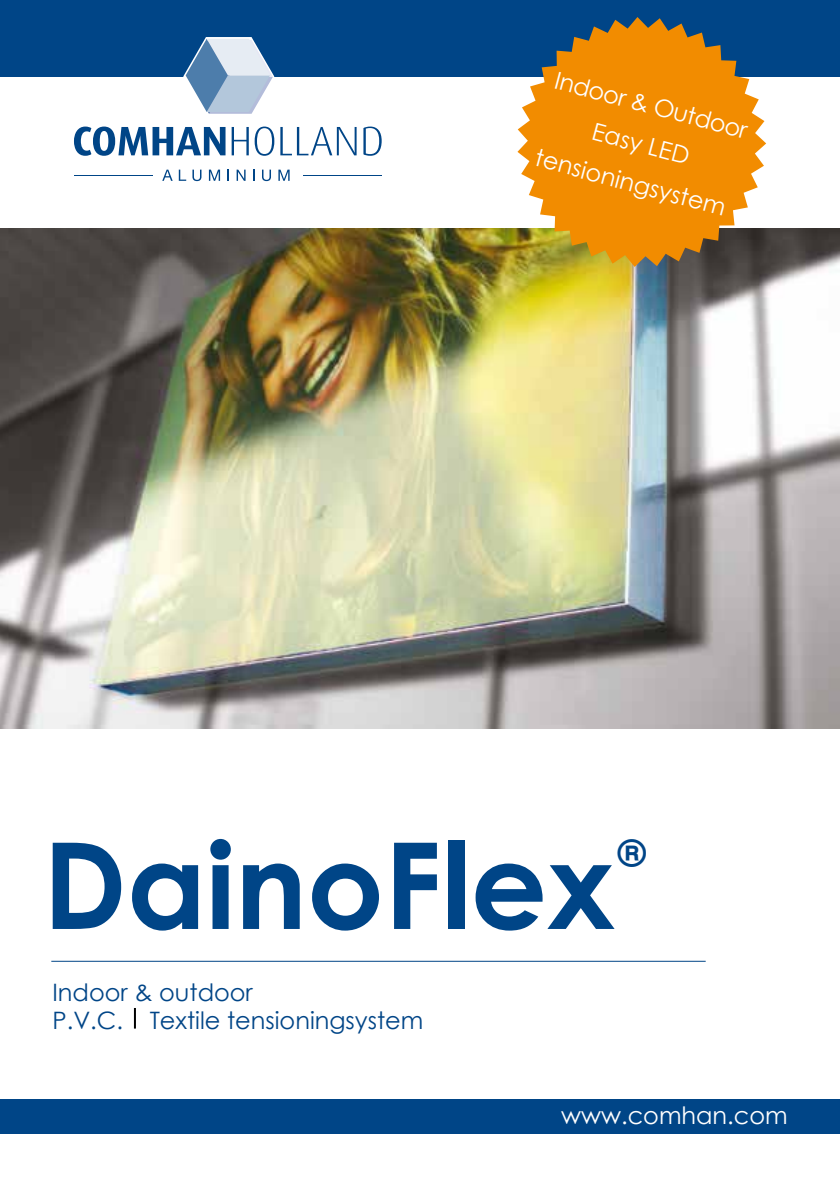
<style>
.page{position:relative;width:840px;height:1191px;background:#fff}
.page>*{position:absolute;margin:0;border:0;box-sizing:border-box;transform-origin:0 0}
.t1{font:700 120px "Century Gothic";color:#004587}
.t2{font:700 38px "Century Gothic";color:#004587}
.t3{font:24px/40px "Century Gothic";color:#fff;text-align:center}
.t4{font:24px/28.8px "Century Gothic";color:#004587}
</style>
<div class="page">
<hr style="left:51px;top:960px;width:654px;height:1px;background:#004587">
<div style="left:0;top:1098px;width:839px;height:35px;background:#004587"></div>
<div style="left:0;top:0;width:839px;height:77px;background:#004587"></div>
<img style="left:0;top:228px;width:839px;height:500px">
<svg style="left:517px;top:17px;width:248px;height:250px;fill:#f28c00"></svg>
<hr style="left:134px;top:1008px;width:2px;height:20px;background:#000">
<svg style="left:74px;top:127px;width:151px;height:29px"></svg>
<svg style="left:231px;top:127px;width:43px;height:29px"></svg>
<svg style="left:280px;top:127px;width:76px;height:28px"></svg>
<svg style="left:363px;top:127px;width:18px;height:29px"></svg>
<svg style="left:162px;top:170px;width:11px;height:11px"></svg>
<svg style="left:179px;top:170px;width:7px;height:11px"></svg>
<svg style="left:192px;top:170px;width:9px;height:11px"></svg>
<svg style="left:209px;top:170px;width:11px;height:11px"></svg>
<svg style="left:227px;top:170px;width:2px;height:11px"></svg>
<svg style="left:236px;top:170px;width:9px;height:11px"></svg>
<svg style="left:262px;top:170px;width:9px;height:11px"></svg>
<svg style="left:278px;top:170px;width:11px;height:11px"></svg>
<hr style="left:74px;top:175px;width:78px;height:1px;background:#004587">
<hr style="left:303px;top:175px;width:78px;height:1px;background:#004587">
<svg style="left:183px;top:37px;width:91px;height:77px"></svg>
<p class="t3" style="left:560px;top:60px;width:200px;rotate:15deg">Indoor &amp; Outdoor<br>Easy LED tensioningsystem</p>
<h1 class="t1" style="left:43px;top:794px;width:573px">DainoFlex</h1>
<h2 class="t2" style="left:617px;top:824px;width:30px">®</h2>
<p class="t4" style="left:52px;top:977px;width:372px">Indoor &amp; outdoor<br>P.V.C. Textile tensioningsystem</p>
<p class="t3" style="left:561px;top:1094px;width:228px">www.comhan.com</p>
</div>
